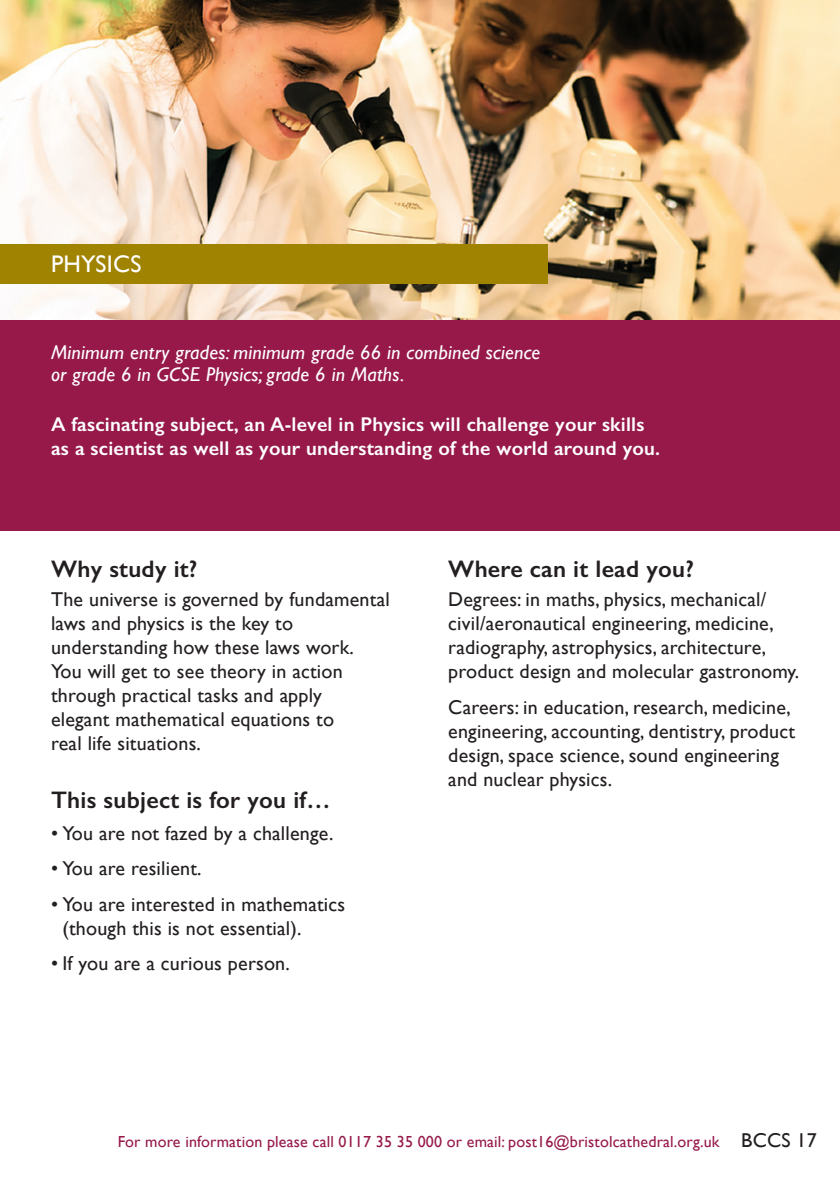
<style>
.page{position:relative;width:840px;height:1191px;background:#fff}
.page>*{position:absolute;margin:0;border:0;box-sizing:border-box;transform-origin:0 0}
.t1{font:600 24px "Gill Sans";letter-spacing:.01em;color:#231f20}
.t2{font:24px "Gill Sans";letter-spacing:.01em;color:#fff}
.t3{font:20px/24px "Gill Sans";letter-spacing:.01em;color:#231f20}
.t4{font:600 20px/24px "Gill Sans";letter-spacing:.01em;color:#fff}
.t5{font:italic 20px/22px "Gill Sans";letter-spacing:.01em;color:#fff}
.t6{font:16px "Gill Sans";letter-spacing:.01em;color:#96194a}
.s1{font-size:20px;color:#231f20}
</style>
<div class="page">
<img style="left:0;top:0;width:839px;height:320px">
<div style="left:0;top:320px;width:839px;height:211px;background:#96194a"></div>
<div style="left:0;top:244px;width:546px;height:39px;background:#a18302"></div>
<p class="t2" style="left:51px;top:250px;width:92px">PHYSICS</p>
<p class="t5" style="left:51px;top:341px;width:490px">Minimum entry grades: minimum grade 66 in combined science or grade 6 in GCSE Physics; grade 6 in Maths.</p>
<p class="t4" style="left:51px;top:412px;width:610px">A fascinating subject, an A-level in Physics will challenge your skills as a scientist as well as your understanding of the world around you.</p>
<p class="t1" style="left:51px;top:554px;width:148px">Why study it?</p>
<p class="t3" style="left:51px;top:587px;width:340px">The universe is governed by fundamental laws and physics is the key to understanding how these laws work.<br>You will get to see theory in action through practical tasks and apply<br>elegant mathematical equations to<br>real life situations.</p>
<p class="t1" style="left:51px;top:785px;width:280px">This subject is for you if…</p>
<p class="t3" style="left:51px;top:821px;width:284px">• You are not fazed by a challenge.</p>
<p class="t3" style="left:51px;top:856px;width:152px">• You are resilient.</p>
<p class="t3" style="left:62px;top:891px;width:284px;text-indent:-11px">• You are interested in mathematics (though this is not essential).</p>
<p class="t3" style="left:51px;top:951px;width:240px">• If you are a curious person.</p>
<p class="t1" style="left:448px;top:554px;width:247px">Where can it lead you?</p>
<p class="t3" style="left:448px;top:587px;width:352px">Degrees: in maths, physics, mechanical/ civil/aeronautical engineering, medicine, radiography, astrophysics, architecture, product design and molecular gastronomy.</p>
<p class="t3" style="left:448px;top:694px;width:348px">Careers: in education, research, medicine, engineering, accounting, dentistry, product design, space science, sound engineering and nuclear physics.</p>
<p class="t6" style="left:118px;top:1132px;width:700px">For more information please call 0117 35 35 000 or email: post16@bristolcathedral.org.uk <span class="s1">BCCS 17</span></p>
</div>
